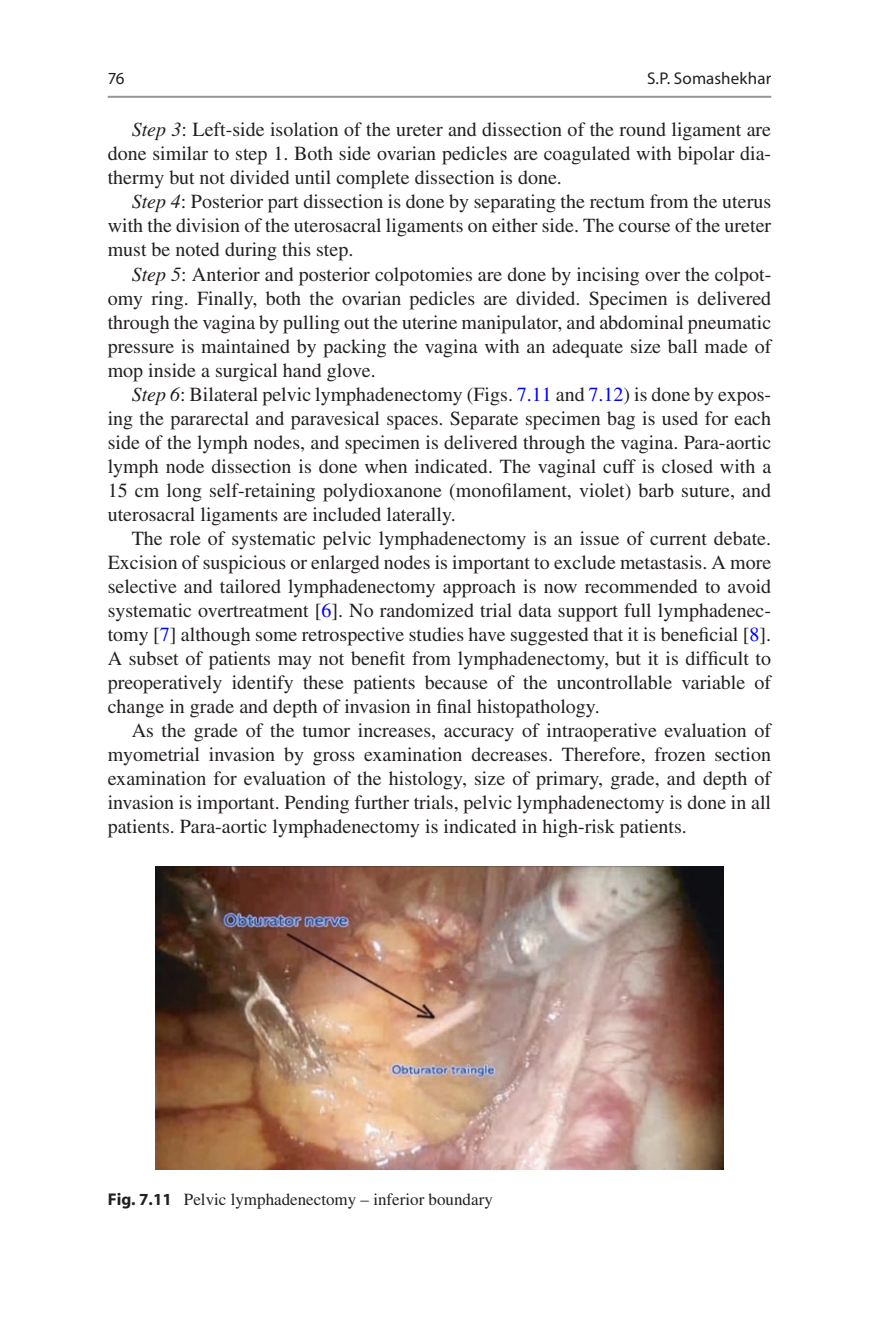
<style>
.page{position:relative;width:879px;height:1333px;background:#fff}
.page>*{position:absolute;margin:0;border:0;box-sizing:border-box;transform-origin:0 0}
.t1{font:20px/24px "Jjkpxy Times";color:#231f20;text-align:justify}
.t2{font:17px "Jjkpxy Times";color:#231f20}
.t3{font:17px "Rncxyp Myriad";letter-spacing:.005em;color:#231f20}
.t4{font:17px "Kppfww Myriad";color:#231f20}
.s1{font-family:"Snbrnf Times";font-style:italic}
.s2{color:#0000fa}
.s3{font-family:"Ycdfgf Myriad";font-weight:700}
</style>
<div class="page">
<img style="left:156px;top:866px;width:567px;height:303px">
<hr style="left:108px;top:96px;width:663px;height:2px;background:#939598">
<p class="t3" style="left:647px;top:70px;width:126px">S.P. Somashekhar</p>
<p class="t4" style="left:108px;top:70px;width:18px">76</p>
<p class="t1" style="left:108px;top:118px;width:665px;text-indent:24px"><span class="s1">Step 3</span>: Left-side isolation of the ureter and dissection of the round ligament are done similar to step 1. Both side ovarian pedicles are coagulated with bipolar dia&shy;thermy but not divided until complete dissection is done.</p>
<p class="t1" style="left:108px;top:190px;width:665px;text-indent:24px"><span class="s1">Step 4</span>: Posterior part dissection is done by separating the rectum from the uterus with the division of the uterosacral ligaments on either side. The course of the ureter must be noted during this step.</p>
<p class="t1" style="left:108px;top:262px;width:665px;text-indent:24px"><span class="s1">Step 5</span>: Anterior and posterior colpotomies are done by incising over the colpot&shy;omy ring. Finally, both the ovarian pedicles are divided. Specimen is delivered through the vagina by pulling out the uterine manipulator, and abdominal pneumatic pressure is maintained by packing the vagina with an adequate size ball made of mop inside a surgical hand glove.</p>
<p class="t1" style="left:108px;top:382px;width:665px;text-indent:24px"><span class="s1">Step 6</span>: Bilateral pelvic lymphadenectomy (Figs. <span class="s2">7.11</span> and <span class="s2">7.12</span>) is done by expos&shy;ing the pararectal and paravesical spaces. Separate specimen bag is used for each side of the lymph nodes, and specimen is delivered through the vagina. Para-aortic lymph node dissection is done when indicated. The vaginal cuff is closed with a 15 cm long self-retaining polydioxanone (monofilament, violet) barb suture, and uterosacral ligaments are included laterally.</p>
<p class="t1" style="left:108px;top:526px;width:665px;text-indent:24px">The role of systematic pelvic lymphadenectomy is an issue of current debate.<br>Excision of suspicious or enlarged nodes is important to exclude metastasis. A more selective and tailored lymphadenectomy approach is now recommended to avoid systematic overtreatment [<span class="s2">6</span>]. No randomized trial data support full lymphadenec&shy;tomy [<span class="s2">7</span>] although some retrospective studies have suggested that it is beneficial [<span class="s2">8</span>].<br>A subset of patients may not benefit from lymphadenectomy, but it is difficult to preoperatively identify these patients because of the uncontrollable variable of change in grade and depth of invasion in final histopathology.</p>
<p class="t1" style="left:108px;top:718px;width:665px;text-indent:24px">As the grade of the tumor increases, accuracy of intraoperative evaluation of myometrial invasion by gross examination decreases. Therefore, frozen section examination for evaluation of the histology, size of primary, grade, and depth of invasion is important. Pending further trials, pelvic lymphadenectomy is done in all patients. Para-aortic lymphadenectomy is indicated in high-risk patients.</p>
<p class="t2" style="left:108px;top:1189px;width:386px"><span class="s3">Fig. 7.11</span> Pelvic lymphadenectomy – inferior boundary</p>
</div>
